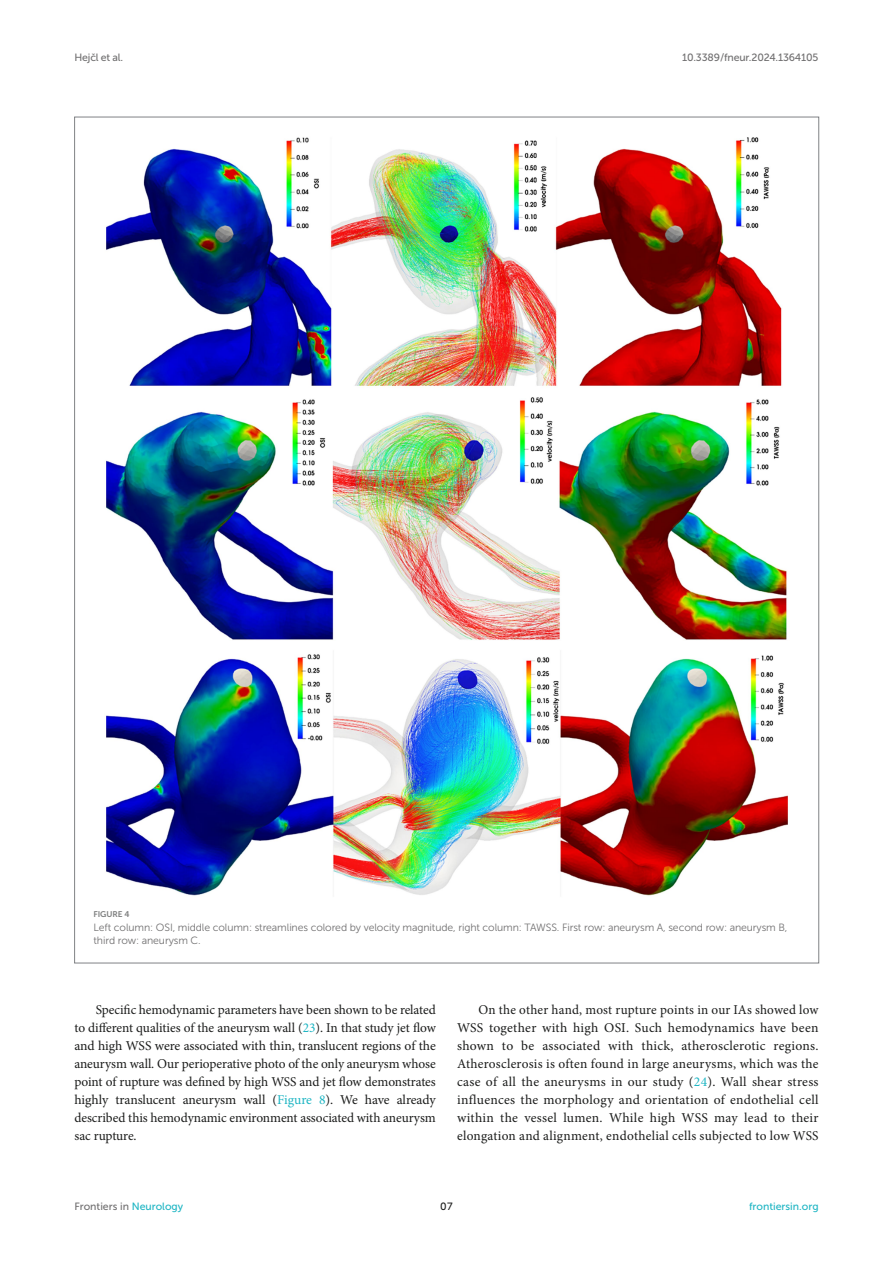
<style>
.page{position:relative;width:893px;height:1263px;background:#fff}
.page>*{position:absolute;margin:0;border:0;box-sizing:border-box;transform-origin:0 0}
.TEXT{font:13.5px/18px "Minion Pro";letter-spacing:.005em;color:#1b1c1b;text-align:justify}
.FIG_LEG{font:10.5px/13.5px "Museo Sans 300";letter-spacing:-.01em;color:#706f70}
.t1{font:10.5px "Museo Sans 500";letter-spacing:-.015em;color:#706f70}
.t2{font:10.5px "Museo Sans 500";color:#1db5c3}
.t3{font:10.5px "Museo Sans 500";color:#1b1c1b}
.FIG_HD{font:8.25px "Museo Sans 700";letter-spacing:-.01em;color:#7e7f7f}
.s1{color:#1db5c3}
</style>
<div class="page">
<img style="left:106px;top:137px;width:682px;height:759px">
<p class="t1" style="left:74px;top:51px;width:50px">Hejčl et al.</p>
<p class="t1" style="left:682px;top:51px;width:138px">10.3389/fneur.2024.1364105</p>
<p class="FIG_HD" style="left:94px;top:910px;width:37px">FIGURE 4</p>
<p class="FIG_LEG" style="left:94px;top:920px;width:695px">Left column: OSI, middle column: streamlines colored by velocity magnitude, right column: TAWSS. First row: aneurysm A, second row: aneurysm B, third row: aneurysm C.</p>
<p class="TEXT" style="left:74px;top:1001px;width:363px;text-indent:21px">Specific hemodynamic parameters have been shown to be related to different qualities of the aneurysm wall (<span class="s1">23</span>). In that study jet flow and high WSS were associated with thin, translucent regions of the aneurysm wall. Our perioperative photo of the only aneurysm whose point of rupture was defined by high WSS and jet flow demonstrates highly translucent aneurysm wall (<span class="s1">Figure 8</span>). We have already described this hemodynamic environment associated with aneurysm sac rupture.</p>
<p class="TEXT" style="left:457px;top:1001px;width:363px;text-indent:21px">On the other hand, most rupture points in our IAs showed low WSS together with high OSI. Such hemodynamics have been shown to be associated with thick, atherosclerotic regions.<br>Atherosclerosis is often found in large aneurysms, which was the case of all the aneurysms in our study (<span class="s1">24</span>). Wall shear stress influences the morphology and orientation of endothelial cell within the vessel lumen. While high WSS may lead to their elongation and alignment, endothelial cells subjected to low WSS</p>
<p class="t1" style="left:74px;top:1200px;width:110px">Frontiers in <span class="s1">Neurology</span></p>
<p class="t3" style="left:440px;top:1200px;width:14px">07</p>
<p class="t2" style="left:749px;top:1200px;width:71px">frontiersin.org</p>
</div>
